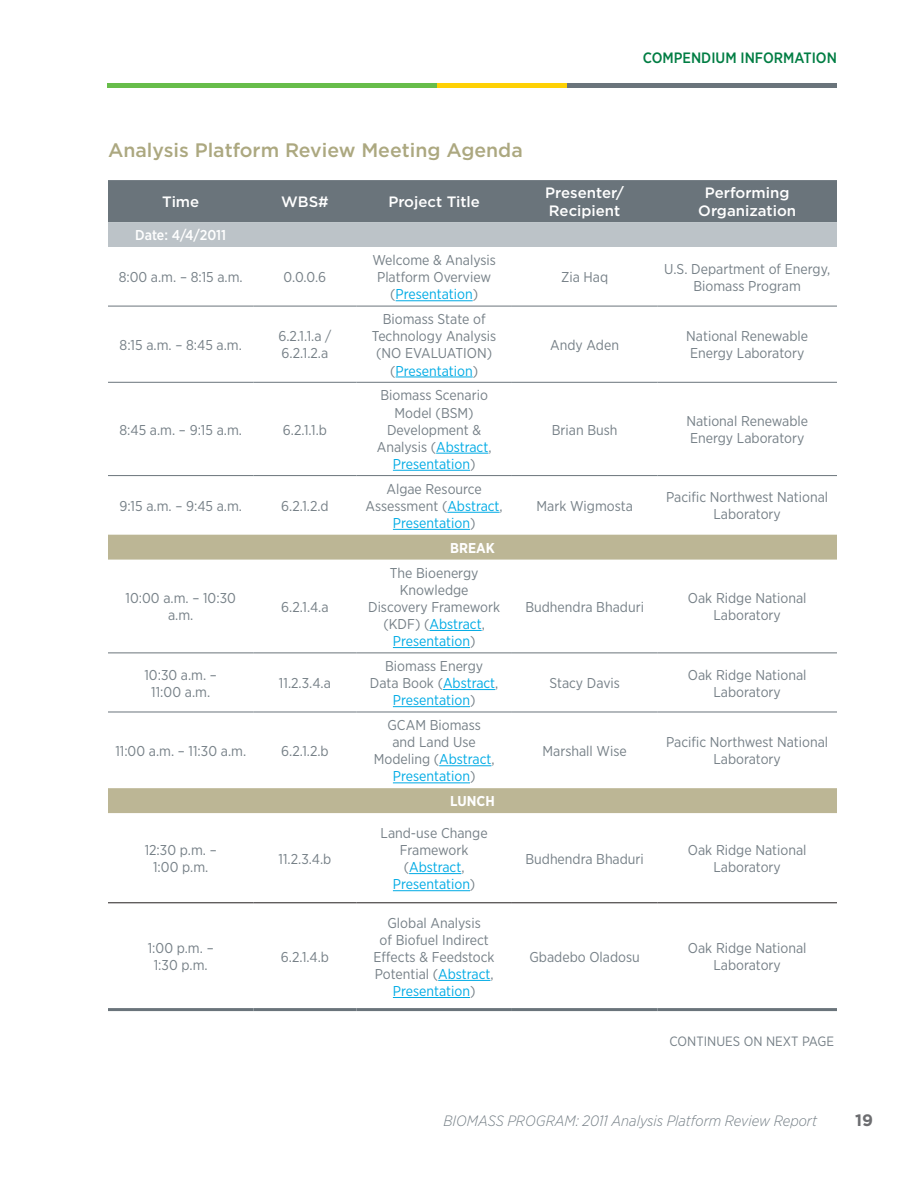
<style>
.page{position:relative;width:918px;height:1188px;background:#fff}
.page>*{position:absolute;margin:0;border:0;box-sizing:border-box;transform-origin:0 0}
.t1{font:500 19.5px "Gotham";color:#aca880}
.t2{font:700 16.5px "Gotham";color:#6c6d70}
.table_header{font:500 15px/18px "Gotham";color:#fff}
.t3{font:italic 300 15px "Gotham Narrow";color:#768087}
.t4{font:500 15px "Gotham Narrow";color:#007d43}
.table_body{font:14.25px/17.1px "Gotham Narrow";color:#768087;text-align:center}
.table_body-2{font:500 14.25px "Gotham Narrow";letter-spacing:-.005em;color:#fff}
.table_body-3{font:700 14.25px "Gotham Narrow";color:#fff}
.captions{font:13.5px "Gotham Narrow";color:#768087}
.s1{color:#00abe5}
</style>
<div class="page">
<div style="left:563px;top:83px;width:273px;height:5px;background:#6a747b"></div>
<div style="left:436px;top:83px;width:131px;height:5px;background:#fed105"></div>
<div style="left:107px;top:83px;width:329px;height:5px;background:#67bd4a"></div>
<svg style="left:108px;top:180px;width:729px;height:67px;background:#889197"></svg>
<svg style="left:108px;top:376px;width:729px;height:622px"></svg>
<svg style="left:108px;top:535px;width:729px;height:278px"></svg>
<svg style="left:512px;top:654px;width:325px;height:344px"></svg>
<hr style="left:108px;top:306px;width:146px;height:1px;background:#6a747b">
<hr style="left:254px;top:306px;width:102px;height:1px;background:#6a747b">
<hr style="left:356px;top:306px;width:156px;height:1px;background:#6a747b">
<hr style="left:512px;top:306px;width:145px;height:1px;background:#6a747b">
<hr style="left:657px;top:306px;width:180px;height:1px;background:#6a747b">
<hr style="left:108px;top:382px;width:146px;height:1px;background:#6a747b">
<hr style="left:254px;top:382px;width:102px;height:1px;background:#6a747b">
<hr style="left:356px;top:382px;width:156px;height:1px;background:#6a747b">
<hr style="left:512px;top:382px;width:145px;height:1px;background:#6a747b">
<hr style="left:657px;top:382px;width:180px;height:1px;background:#6a747b">
<hr style="left:108px;top:475px;width:146px;height:1px;background:#6a747b">
<hr style="left:254px;top:475px;width:102px;height:1px;background:#6a747b">
<hr style="left:356px;top:475px;width:156px;height:1px;background:#6a747b">
<hr style="left:512px;top:475px;width:145px;height:1px;background:#6a747b">
<hr style="left:657px;top:475px;width:180px;height:1px;background:#6a747b">
<hr style="left:108px;top:653px;width:146px;height:1px;background:#6a747b">
<hr style="left:254px;top:653px;width:102px;height:1px;background:#6a747b">
<hr style="left:356px;top:653px;width:156px;height:1px;background:#6a747b">
<hr style="left:512px;top:653px;width:145px;height:1px;background:#6a747b">
<hr style="left:657px;top:653px;width:180px;height:1px;background:#6a747b">
<hr style="left:108px;top:712px;width:146px;height:1px;background:#6a747b">
<hr style="left:254px;top:712px;width:102px;height:1px;background:#6a747b">
<hr style="left:356px;top:712px;width:156px;height:1px;background:#6a747b">
<hr style="left:512px;top:712px;width:145px;height:1px;background:#6a747b">
<hr style="left:657px;top:712px;width:180px;height:1px;background:#6a747b">
<hr style="left:108px;top:903px;width:146px;height:1px;background:#231f20">
<hr style="left:254px;top:903px;width:102px;height:1px;background:#231f20">
<hr style="left:356px;top:903px;width:156px;height:1px;background:#231f20">
<hr style="left:512px;top:903px;width:145px;height:1px;background:#231f20">
<hr style="left:657px;top:903px;width:180px;height:1px;background:#231f20">
<hr style="left:108px;top:1008px;width:146px;height:3px;background:#6a747b">
<hr style="left:254px;top:1008px;width:102px;height:3px;background:#6a747b">
<hr style="left:356px;top:1008px;width:156px;height:3px;background:#6a747b">
<hr style="left:512px;top:1008px;width:145px;height:3px;background:#6a747b">
<hr style="left:657px;top:1008px;width:180px;height:3px;background:#6a747b">
<hr style="left:396px;top:300px;width:77px;height:1px;background:#00abe5">
<hr style="left:396px;top:377px;width:77px;height:1px;background:#00abe5">
<hr style="left:436px;top:453px;width:52px;height:1px;background:#00abe5">
<hr style="left:393px;top:470px;width:77px;height:1px;background:#00abe5">
<hr style="left:447px;top:512px;width:53px;height:1px;background:#00abe5">
<hr style="left:393px;top:529px;width:77px;height:1px;background:#00abe5">
<hr style="left:429px;top:630px;width:53px;height:1px;background:#00abe5">
<hr style="left:393px;top:647px;width:77px;height:1px;background:#00abe5">
<hr style="left:443px;top:689px;width:52px;height:1px;background:#00abe5">
<hr style="left:393px;top:706px;width:77px;height:1px;background:#00abe5">
<hr style="left:439px;top:765px;width:52px;height:1px;background:#00abe5">
<hr style="left:393px;top:783px;width:77px;height:1px;background:#00abe5">
<hr style="left:409px;top:873px;width:52px;height:1px;background:#00abe5">
<hr style="left:393px;top:890px;width:77px;height:1px;background:#00abe5">
<hr style="left:438px;top:980px;width:52px;height:1px;background:#00abe5">
<hr style="left:393px;top:997px;width:77px;height:1px;background:#00abe5">
<p class="t4" style="left:643px;top:48px;width:196px">COMPENDIUM INFORMATION</p>
<h2 class="t1" style="left:108px;top:138px;width:416px">Analysis Platform Review Meeting Agenda</h2>
<p class="table_header" style="left:162px;top:193px;width:39px">Time</p>
<p class="table_header" style="left:281px;top:193px;width:49px">WBS#</p>
<p class="table_header" style="left:388px;top:193px;width:93px">Project Title</p>
<p class="table_header" style="left:545px;top:184px;width:80px">Presenter/<br>Recipient</p>
<p class="table_header" style="left:698px;top:184px;width:99px;text-align:center">Performing<br>Organization</p>
<p class="table_body-2" style="left:135px;top:226px;width:92px">Date: 4/4/2011</p>
<p class="table_body" style="left:119px;top:268px;width:126px">8:00 a.m. – 8:15 a.m.</p>
<p class="table_body" style="left:284px;top:268px;width:44px">0.0.0.6</p>
<p class="table_body" style="left:372px;top:251px;width:125px">Welcome &amp; Analysis<br>Platform Overview (<span class="s1">Presentation</span>)</p>
<p class="table_body" style="left:561px;top:268px;width:49px">Zia Haq</p>
<p class="table_body" style="left:664px;top:260px;width:167px">U.S. Department of Energy,<br>Biomass Program</p>
<p class="table_body" style="left:120px;top:336px;width:124px">8:15 a.m. – 8:45 a.m.</p>
<p class="table_body" style="left:278px;top:327px;width:55px;text-align:left">6.2.1.1.a /<br>6.2.1.2.a</p>
<p class="table_body" style="left:119px;top:421px;width:124px">8:45 a.m. – 9:15 a.m.</p>
<p class="table_body" style="left:283px;top:421px;width:46px">6.2.1.1.b</p>
<p class="table_body" style="left:119px;top:497px;width:124px">9:15 a.m. – 9:45 a.m.</p>
<p class="table_body" style="left:281px;top:497px;width:49px">6.2.1.2.d</p>
<p class="table_body" style="left:126px;top:590px;width:112px">10:00 a.m. – 10:30 a.m.</p>
<p class="table_body" style="left:281px;top:598px;width:49px">6.2.1.4.a</p>
<p class="table_body" style="left:144px;top:666px;width:74px">10:30 a.m. –<br>11:00 a.m.</p>
<p class="table_body" style="left:279px;top:674px;width:53px">11.2.3.4.a</p>
<p class="table_body" style="left:115px;top:742px;width:132px">11:00 a.m. – 11:30 a.m.</p>
<p class="table_body" style="left:281px;top:742px;width:49px">6.2.1.2.b</p>
<p class="table_body" style="left:145px;top:841px;width:74px">12:30 p.m. –<br>1:00 p.m.</p>
<p class="table_body" style="left:279px;top:850px;width:54px">11.2.3.4.b</p>
<p class="table_body" style="left:148px;top:939px;width:67px">1:00 p.m. –<br>1:30 p.m.</p>
<p class="table_body" style="left:281px;top:948px;width:50px">6.2.1.4.b</p>
<p class="table_body" style="left:372px;top:310px;width:126px">Biomass State of<br>Technology Analysis (NO EVALUATION) (<span class="s1">Presentation</span>)</p>
<p class="table_body" style="left:377px;top:387px;width:116px">Biomass Scenario<br>Model (BSM)<br>Development &amp;<br>Analysis (<span class="s1">Abstract</span>,<br><span class="s1">Presentation</span>)</p>
<p class="table_body" style="left:366px;top:480px;width:139px">Algae Resource<br>Assessment (<span class="s1">Abstract</span>,<br><span class="s1">Presentation</span>)</p>
<p class="table_body-3" style="left:450px;top:539px;width:46px">BREAK</p>
<p class="table_body" style="left:368px;top:564px;width:133px">The Bioenergy<br>Knowledge<br>Discovery Framework (KDF) (<span class="s1">Abstract</span>,<br><span class="s1">Presentation</span>)</p>
<p class="table_body" style="left:370px;top:657px;width:130px">Biomass Energy<br>Data Book (<span class="s1">Abstract</span>,<br><span class="s1">Presentation</span>)</p>
<p class="table_body" style="left:374px;top:716px;width:122px">GCAM Biomass<br>and Land Use<br>Modeling (<span class="s1">Abstract</span>,<br><span class="s1">Presentation</span>)</p>
<p class="table_body-3" style="left:450px;top:792px;width:46px">LUNCH</p>
<p class="table_body" style="left:381px;top:824px;width:109px">Land-use Change<br>Framework (<span class="s1">Abstract</span>,<br><span class="s1">Presentation</span>)</p>
<p class="table_body" style="left:374px;top:914px;width:123px">Global Analysis<br>of Biofuel Indirect<br>Effects &amp; Feedstock<br>Potential (<span class="s1">Abstract</span>,<br><span class="s1">Presentation</span>)</p>
<p class="table_body" style="left:550px;top:336px;width:70px">Andy Aden</p>
<p class="table_body" style="left:686px;top:327px;width:123px;text-align:left">National Renewable<br>Energy Laboratory</p>
<p class="table_body" style="left:552px;top:421px;width:67px">Brian Bush</p>
<p class="table_body" style="left:686px;top:412px;width:123px;text-align:left">National Renewable<br>Energy Laboratory</p>
<p class="table_body" style="left:537px;top:497px;width:98px">Mark Wigmosta</p>
<p class="table_body" style="left:666px;top:488px;width:164px">Pacific Northwest National<br>Laboratory</p>
<p class="table_body" style="left:525px;top:598px;width:120px">Budhendra Bhaduri</p>
<p class="table_body" style="left:688px;top:590px;width:120px">Oak Ridge National<br>Laboratory</p>
<p class="table_body" style="left:549px;top:674px;width:72px">Stacy Davis</p>
<p class="table_body" style="left:688px;top:666px;width:120px">Oak Ridge National<br>Laboratory</p>
<p class="table_body" style="left:543px;top:742px;width:86px">Marshall Wise</p>
<p class="table_body" style="left:666px;top:733px;width:164px">Pacific Northwest National<br>Laboratory</p>
<p class="table_body" style="left:525px;top:850px;width:120px">Budhendra Bhaduri</p>
<p class="table_body" style="left:688px;top:841px;width:120px">Oak Ridge National<br>Laboratory</p>
<p class="table_body" style="left:529px;top:948px;width:112px">Gbadebo Oladosu</p>
<p class="table_body" style="left:688px;top:939px;width:120px">Oak Ridge National<br>Laboratory</p>
<p class="captions" style="left:670px;top:1032px;width:166px">CONTINUES ON NEXT PAGE</p>
<p class="t3" style="left:443px;top:1111px;width:375px">BIOMASS PROGRAM: 2011 Analysis Platform Review Report</p>
<p class="t2" style="left:855px;top:1109px;width:19px">19</p>
</div>
